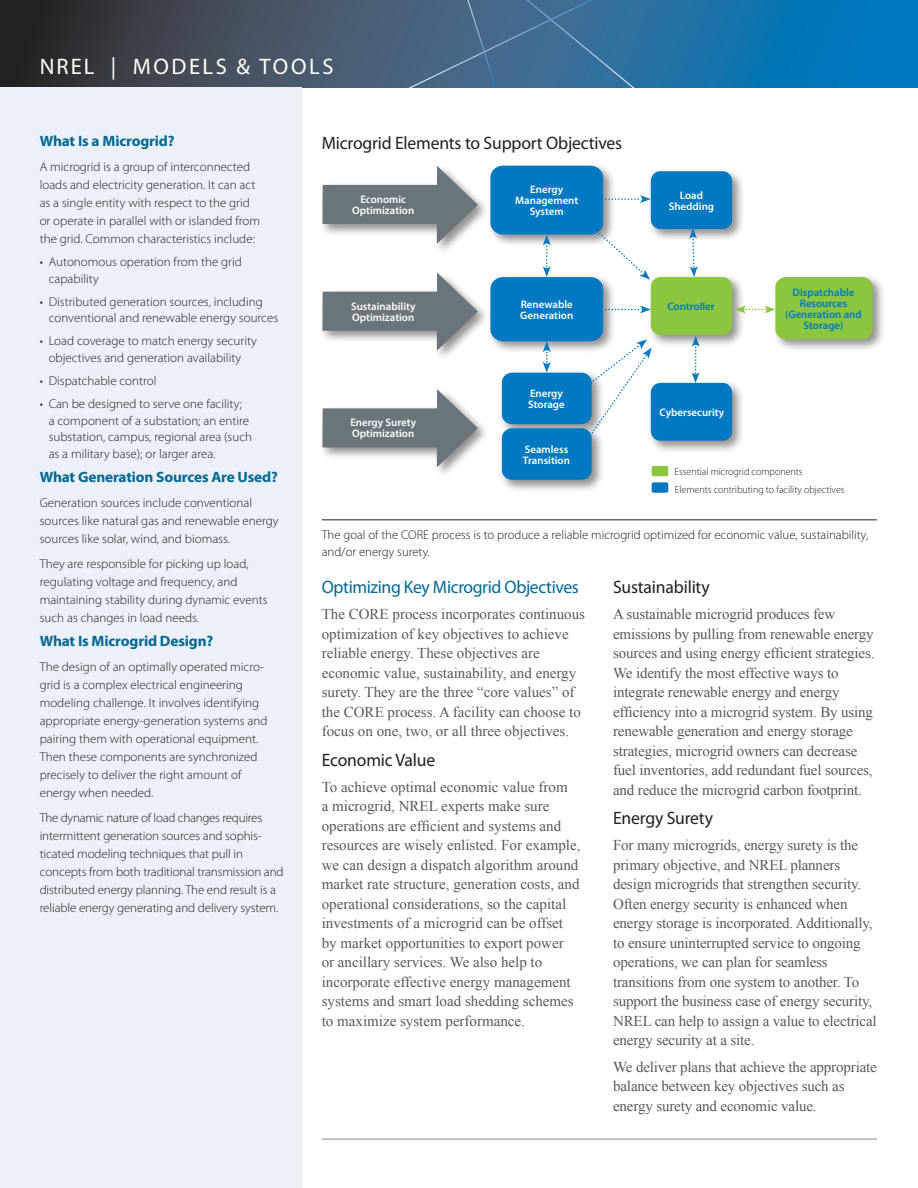
<style>
.page{position:relative;width:918px;height:1188px;background:#fff}
.page>*{position:absolute;margin:0;border:0;box-sizing:border-box;transform-origin:0 0}
.t1{font:22.5px "Myriad Pro";letter-spacing:.115em;color:#fff}
.t2{font:18px "Myriad Pro";letter-spacing:-.01em;color:#231f20}
.t3{font:18px "Myriad Pro";letter-spacing:-.02em;color:#006893}
.t4{font:15px/19.5px "Times New Roman";letter-spacing:-.01em;color:#57585a}
.t5{font:700 15px "Myriad Pro";letter-spacing:-.01em;color:#006893}
.t6{font:300 12.75px/18px "Myriad Pro";color:#231f20}
.t7{font:600 10.95px/10.9px "Myriad Pro";color:#fff}
.t8{font:600 10.95px/10.9px "Myriad Pro";color:#0079c2;text-align:center}
.t9{font:300 10.5px/18px "Myriad Pro";color:#231f20;scale:.95 1}
.s1{font-style:inherit}
</style>
<div class="page">
<svg style="left:0;top:0;width:918px;height:88px;background:#295978"></svg>
<svg style="left:375px;top:0;width:281px;height:88px;background:#406b8f"></svg>
<div style="left:0;top:88px;width:302px;height:1100px;background:#ecf1f9"></div>
<hr style="left:322px;top:1138px;width:555px;height:2px;background:#939598">
<div style="left:319px;top:164px;width:171px;height:92px;background:#231f20;opacity:.5"></div>
<svg style="left:323px;top:166px;width:155px;height:78px"></svg>
<div style="left:319px;top:271px;width:171px;height:91px;background:#231f20;opacity:.5"></div>
<svg style="left:323px;top:272px;width:155px;height:79px"></svg>
<div style="left:319px;top:387px;width:171px;height:92px;background:#231f20;opacity:.5"></div>
<svg style="left:323px;top:389px;width:155px;height:78px"></svg>
<div style="left:487px;top:162px;width:129px;height:86px;background:#231f20;opacity:.5"></div>
<div style="left:490px;top:166px;width:113px;height:69px;background:#0079c2;border-radius:12px"></div>
<div style="left:487px;top:274px;width:129px;height:80px;background:#231f20;opacity:.5"></div>
<div style="left:490px;top:277px;width:113px;height:64px;background:#0079c2;border-radius:12px"></div>
<div style="left:498px;top:369px;width:107px;height:68px;background:#231f20;opacity:.5"></div>
<div style="left:502px;top:373px;width:90px;height:51px;background:#0079c2;border-radius:10px"></div>
<div style="left:647px;top:168px;width:98px;height:74px;background:#231f20;opacity:.5"></div>
<div style="left:651px;top:171px;width:81px;height:58px;background:#0079c2;border-radius:10px"></div>
<div style="left:647px;top:379px;width:98px;height:75px;background:#231f20;opacity:.5"></div>
<div style="left:651px;top:383px;width:81px;height:58px;background:#0079c2;border-radius:10px"></div>
<div style="left:647px;top:274px;width:98px;height:74px;background:#231f20;opacity:.5"></div>
<div style="left:651px;top:277px;width:81px;height:58px;background:#8bc63e;border-radius:10px"></div>
<div style="left:772px;top:274px;width:114px;height:78px;background:#231f20;opacity:.5"></div>
<div style="left:498px;top:425px;width:107px;height:68px;background:#231f20;opacity:.5"></div>
<div style="left:502px;top:428px;width:90px;height:52px;background:#0079c2;border-radius:10px"></div>
<svg style="left:603px;top:306px;width:48px;height:7px"></svg>
<svg style="left:735px;top:277px;width:138px;height:62px"></svg>
<svg style="left:592px;top:226px;width:58px;height:54px"></svg>
<svg style="left:689px;top:229px;width:9px;height:48px"></svg>
<svg style="left:692px;top:336px;width:8px;height:47px"></svg>
<svg style="left:543px;top:235px;width:8px;height:42px"></svg>
<svg style="left:543px;top:341px;width:8px;height:32px"></svg>
<svg style="left:603px;top:195px;width:48px;height:8px"></svg>
<svg style="left:588px;top:339px;width:64px;height:100px"></svg>
<hr style="left:322px;top:519px;width:555px;height:1px;background:#231f20">
<div style="left:652px;top:466px;width:16px;height:10px;background:#8bc63e;border-radius:2px"></div>
<div style="left:652px;top:482px;width:16px;height:11px;background:#0079c2;border-radius:2px"></div>
<h1 class="t1" style="left:40px;top:53px;width:295px"><span class="s1">NREL |</span> MODELS &amp; TOOLS</h1>
<p class="t5" style="left:40px;top:131px;width:136px">What Is a Microgrid?</p>
<p class="t6" style="left:40px;top:158px;width:222px">A microgrid is a group of interconnected loads and electricity generation. It can act as a single entity with respect to the grid or operate in parallel with or islanded from the grid. Common characteristics include:</p>
<p class="t6" style="left:49px;top:254px;width:195px;line-height:16.5px;text-indent:-9px">• Autonomous operation from the grid capability</p>
<p class="t6" style="left:49px;top:293px;width:231px;line-height:16.5px;text-indent:-9px">• Distributed generation sources, including conventional and renewable energy sources</p>
<p class="t6" style="left:40px;top:333px;width:219px;line-height:16.5px;text-align:center">• Load coverage to match energy security objectives and generation availability</p>
<p class="t6" style="left:40px;top:372px;width:118px">• Dispatchable control</p>
<p class="t6" style="left:49px;top:395px;width:205px;line-height:16.5px;text-indent:-9px">• Can be designed to serve one facility;<br>a component of a substation; an entire substation, campus, regional area (such as a military base); or larger area.</p>
<p class="t5" style="left:40px;top:468px;width:240px">What Generation Sources Are Used?</p>
<p class="t6" style="left:40px;top:494px;width:240px">Generation sources include conventional sources like natural gas and renewable energy sources like solar, wind, and biomass.</p>
<p class="t6" style="left:40px;top:554px;width:229px">They are responsible for picking up load, regulating voltage and frequency, and maintaining stability during dynamic events such as changes in load needs.</p>
<p class="t5" style="left:40px;top:632px;width:175px">What Is Microgrid Design?</p>
<p class="t6" style="left:40px;top:658px;width:229px">The design of an optimally operated micro&shy;grid is a complex electrical engineering modeling challenge. It involves identifying appropriate energy-generation systems and pairing them with operational equipment.<br>Then these components are synchronized precisely to deliver the right amount of energy when needed.</p>
<p class="t6" style="left:40px;top:808px;width:245px">The dynamic nature of load changes requires intermittent generation sources and sophis&shy;ticated modeling techniques that pull in concepts from both traditional transmission and distributed energy planning. The end result is a reliable energy generating and delivery system.</p>
<p class="t2" style="left:322px;top:131px;width:302px">Microgrid Elements to Support Objectives</p>
<p class="t7" style="left:352px;top:194px;width:64px;text-align:center">Economic<br>Optimization</p>
<p class="t7" style="left:351px;top:301px;width:66px">Sustainability<br>Optimization</p>
<p class="t7" style="left:350px;top:417px;width:67px">Energy Surety<br>Optimization</p>
<p class="t7" style="left:515px;top:184px;width:65px;text-align:center">Energy<br>Management<br>System</p>
<p class="t7" style="left:520px;top:298px;width:55px">Renewable<br>Generation</p>
<p class="t7" style="left:528px;top:388px;width:38px">Energy<br>Storage</p>
<p class="t7" style="left:523px;top:443px;width:49px">Seamless<br>Transition</p>
<p class="t7" style="left:669px;top:189px;width:47px;text-align:center">Load<br>Shedding</p>
<p class="t8" style="left:667px;top:301px;width:49px">Controller</p>
<p class="t7" style="left:660px;top:406px;width:66px">Cybersecurity</p>
<p class="t8" style="left:785px;top:287px;width:78px">Dispatchable<br>Resources (Generation and<br>Storage)</p>
<p class="t9" style="left:674px;top:462px;width:181px">Essential microgrid components<br>Elements contributing to facility objectives</p>
<p class="t6" style="left:322px;top:527px;width:548px;line-height:16.5px">The goal of the CORE process is to produce a reliable microgrid optimized for economic value, sustainability, and/or energy surety.</p>
<p class="t3" style="left:322px;top:576px;width:259px">Optimizing Key Microgrid Objectives</p>
<p class="t4" style="left:322px;top:604px;width:265px">The CORE process incorporates continuous optimization of key objectives to achieve reliable energy. These objectives are economic value, sustainability, and energy surety. They are the three “core values” of the CORE process. A facility can choose to focus on one, two, or all three objectives.</p>
<p class="t2" style="left:322px;top:748px;width:115px">Economic Value</p>
<p class="t4" style="left:322px;top:777px;width:260px">To achieve optimal economic value from<br>a microgrid, NREL experts make sure operations are efficient and systems and resources are wisely enlisted. For example, we can design a dispatch algorithm around market rate structure, generation costs, and operational considerations, so the capital investments of a microgrid can be offset by market opportunities to export power<br>or ancillary services. We also help to incorporate effective energy management systems and smart load shedding schemes to maximize system performance.</p>
<p class="t2" style="left:613px;top:576px;width:98px">Sustainability</p>
<p class="t4" style="left:613px;top:604px;width:263px">A sustainable microgrid produces few emissions by pulling from renewable energy sources and using energy efficient strategies.<br>We identify the most effective ways to integrate renewable energy and energy efficiency into a microgrid system. By using renewable generation and energy storage strategies, microgrid owners can decrease fuel inventories, add redundant fuel sources, and reduce the microgrid carbon footprint.</p>
<p class="t2" style="left:613px;top:807px;width:101px">Energy Surety</p>
<p class="t4" style="left:613px;top:835px;width:265px">For many microgrids, energy surety is the primary objective, and NREL planners design microgrids that strengthen security.<br>Often energy security is enhanced when energy storage is incorporated. Additionally, to ensure uninterrupted service to ongoing operations, we can plan for seamless transitions from one system to another. To support the business case of energy security, NREL can help to assign a value to electrical energy security at a site.</p>
<p class="t4" style="left:613px;top:1057px;width:265px">We deliver plans that achieve the appropriate balance between key objectives such as energy surety and economic value.</p>
</div>
